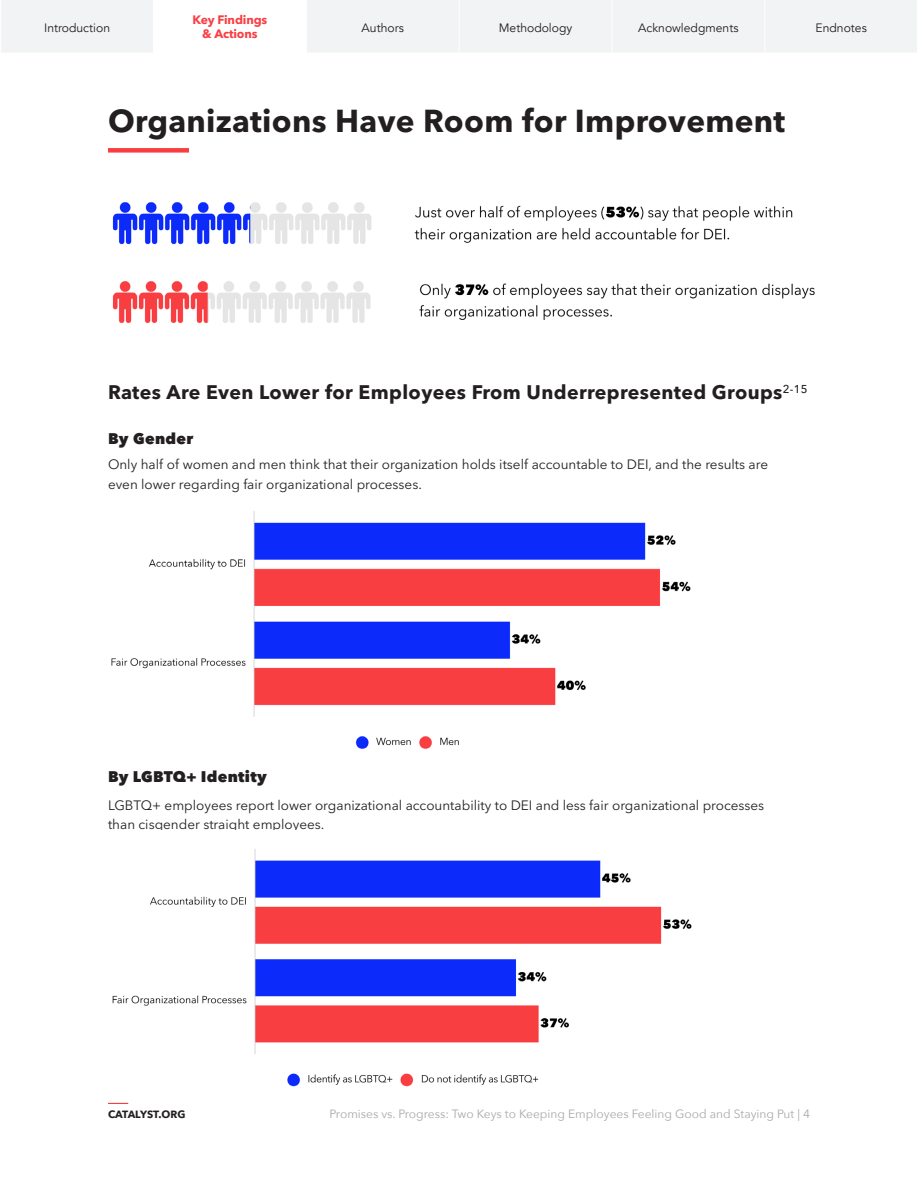
<style>
.page{position:relative;width:918px;height:1188px;background:#fff}
.page>*{position:absolute;margin:0;border:0;box-sizing:border-box;transform-origin:0 0}
.H1_full_width{font:700 31.5px "Avenir Next LT Pro";letter-spacing:.01em;color:#231f20}
.t1{font:700 19.5px "Avenir Next LT Pro";letter-spacing:.02em;color:#231f20}
.t2{font:800 15.3px "Avenir Next LT Pro";letter-spacing:.02em;color:#231f20}
.body{font:13.5px/19.5px "Avenir Next LT Pro";color:#231f20}
.t3{font:12.15px "Avenir";color:#231f20}
.t4{font:700 12.15px/14.5px "Avenir Next LT Pro";letter-spacing:-.01em;color:#f93e42;text-align:center}
.t5{font:12px "Avenir Next";color:#a8a9ad}
.t6{font:700 10.5px "Avenir Next";letter-spacing:-.01em;color:#231f20}
</style>
<div class="page">
<svg style="left:108px;top:1103px;width:20px;height:1px"></svg>
<div style="left:108px;top:148px;width:81px;height:5px;background:#f93e42"></div>
<img style="left:112px;top:202px;width:703px;height:121px">
<img style="left:111px;top:511px;width:580px;height:238px">
<img style="left:112px;top:849px;width:580px;height:238px">
<svg style="left:1px;top:0;width:916px;height:52px;fill:#f2f3f4"></svg>
<hr style="left:459px;top:0;width:1px;height:53px;background:#fff">
<hr style="left:612px;top:0;width:1px;height:53px;background:#fff">
<hr style="left:764px;top:0;width:1px;height:53px;background:#fff">
<hr style="left:306px;top:0;width:1px;height:53px;background:#fff">
<hr style="left:153px;top:0;width:1px;height:53px;background:#fff">
<p class="t3" style="left:44px;top:21px;width:67px">Introduction</p>
<p class="t4" style="left:193px;top:12px;width:76px">Key Findings &amp; Actions</p>
<p class="t3" style="left:362px;top:21px;width:44px">Authors</p>
<p class="t3" style="left:499px;top:21px;width:75px">Methodology</p>
<p class="t3" style="left:638px;top:21px;width:102px">Acknowledgments</p>
<p class="t3" style="left:816px;top:21px;width:53px">Endnotes</p>
<p class="H1_full_width" style="left:108px;top:102px;width:679px">Organizations Have Room for Improvement</p>
<h2 class="t1" style="left:108px;top:380px;width:701px">Rates Are Even Lower for Employees From Underrepresented Groups<sup>2-15</sup></h2>
<h4 class="t2" style="left:108px;top:429px;width:87px">By Gender</h4>
<p class="body" style="left:108px;top:455px;width:662px">Only half of women and men think that their organization holds itself accountable to DEI, and the results are even lower regarding fair organizational processes.</p>
<h4 class="t2" style="left:108px;top:767px;width:160px">By LGBTQ+ Identity</h4>
<p class="body" style="left:108px;top:795px;width:658px">LGBTQ+ employees report lower organizational accountability to DEI and less fair organizational processes than cisgender straight employees.</p>
<p class="t6" style="left:108px;top:1105px;width:79px">CATALYST.ORG</p>
<p class="t5" style="left:330px;top:1103px;width:482px">Promises vs. Progress: Two Keys to Keeping Employees Feeling Good and Staying Put | 4</p>
</div>
